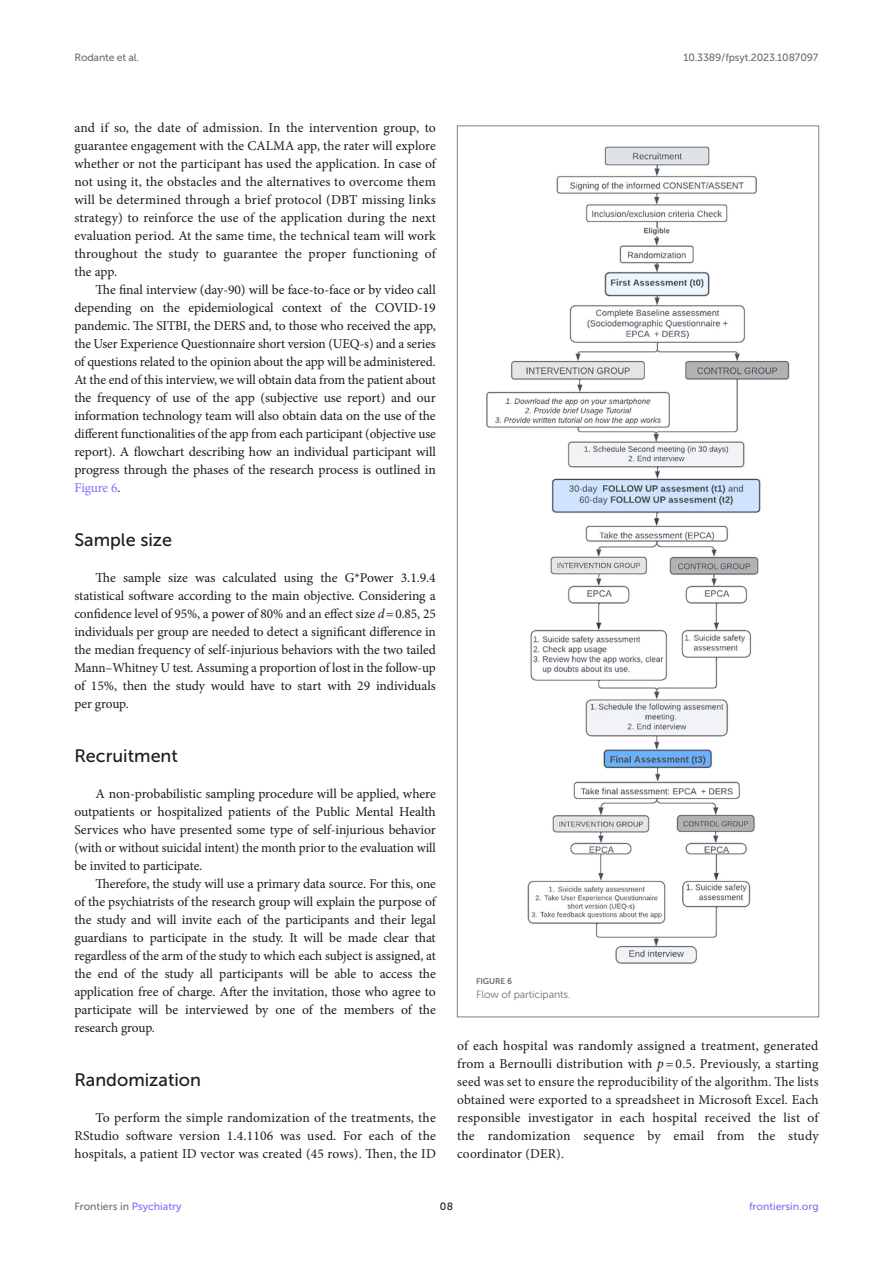
<style>
.page{position:relative;width:893px;height:1263px;background:#fff}
.page>*{position:absolute;margin:0;border:0;box-sizing:border-box;transform-origin:0 0}
.HEAD_2{font:18px "Museo Sans 500";color:#1b1c1b}
.TEXT{font:13.5px/18px "Minion Pro";letter-spacing:-.005em;color:#1b1c1b;text-align:justify}
.TEXT_FLUSH{font:13.5px/18px "Minion Pro";color:#1b1c1b;text-align:justify}
.TEXT-2{font:13.5px "Minion Pro";letter-spacing:-.01em;color:#856df0}
.t1{font:10.5px "Museo Sans 500";letter-spacing:-.015em;color:#706f70}
.FIG_LEG{font:10.5px "Museo Sans 300";letter-spacing:-.01em;color:#706f70}
.t2{font:10.5px "Museo Sans 500";color:#856df0}
.t3{font:10.5px "Museo Sans 500";color:#1b1c1b}
.FIG_HD{font:8.25px "Museo Sans 700";letter-spacing:-.01em;color:#706f70}
.s1{color:#1b1c1b}
.s2{font-style:italic}
.s3{color:#856df0}
</style>
<div class="page">
<img style="left:486px;top:146px;width:304px;height:818px">
<p class="t1" style="left:74px;top:51px;width:66px">Rodante et al.</p>
<p class="t1" style="left:683px;top:51px;width:137px">10.3389/fpsyt.2023.1087097</p>
<p class="TEXT" style="left:74px;top:119px;width:363px">and if so, the date of admission. In the intervention group, to</p>
<p class="TEXT" style="left:74px;top:137px;width:363px">guarantee engagement with the CALMA app, the rater will explore</p>
<p class="TEXT" style="left:74px;top:155px;width:363px">whether or not the participant has used the application. In case of</p>
<p class="TEXT" style="left:74px;top:173px;width:363px">not using it, the obstacles and the alternatives to overcome them</p>
<p class="TEXT" style="left:74px;top:191px;width:363px">will be determined through a brief protocol (DBT missing links</p>
<p class="TEXT" style="left:74px;top:209px;width:363px">strategy) to reinforce the use of the application during the next</p>
<p class="TEXT" style="left:74px;top:227px;width:363px">evaluation period. At the same time, the technical team will work</p>
<p class="TEXT" style="left:74px;top:245px;width:363px">throughout the study to guarantee the proper functioning of</p>
<p class="TEXT" style="left:74px;top:263px;width:44px">the app.</p>
<p class="TEXT" style="left:96px;top:281px;width:342px">The final interview (day-90) will be face-to-face or by video call</p>
<p class="TEXT" style="left:74px;top:299px;width:363px">depending on the epidemiological context of the COVID-19</p>
<p class="TEXT" style="left:74px;top:317px;width:363px">pandemic. The SITBI, the DERS and, to those who received the app,</p>
<p class="TEXT" style="left:74px;top:335px;width:363px">the User Experience Questionnaire short version (UEQ-s) and a series</p>
<p class="TEXT" style="left:74px;top:353px;width:363px">of questions related to the opinion about the app will be administered.</p>
<p class="TEXT" style="left:74px;top:371px;width:363px">At the end of this interview, we will obtain data from the patient about</p>
<p class="TEXT" style="left:74px;top:389px;width:363px">the frequency of use of the app (subjective use report) and our</p>
<p class="TEXT" style="left:74px;top:407px;width:363px">information technology team will also obtain data on the use of the</p>
<p class="TEXT" style="left:74px;top:425px;width:363px">different functionalities of the app from each participant (objective use</p>
<p class="TEXT" style="left:74px;top:443px;width:363px">report). A flowchart describing how an individual participant will</p>
<p class="TEXT" style="left:74px;top:461px;width:363px">progress through the phases of the research process is outlined in</p>
<p class="TEXT-2" style="left:74px;top:479px;width:48px">Figure 6<span class="s1">.</span></p>
<p class="HEAD_2" style="left:74px;top:530px;width:99px">Sample size</p>
<p class="TEXT_FLUSH" style="left:74px;top:569px;width:363px;text-indent:21px">The sample size was calculated using the G*Power 3.1.9.4 statistical software according to the main objective. Considering a confidence level of 95%, a power of 80% and an effect size <span class="s2">d</span>=0.85, 25 individuals per group are needed to detect a significant difference in the median frequency of self-injurious behaviors with the two tailed Mann–Whitney U test. Assuming a proportion of lost in the follow-up of 15%, then the study would have to start with 29 individuals per group.</p>
<p class="HEAD_2" style="left:74px;top:746px;width:105px">Recruitment</p>
<p class="TEXT_FLUSH" style="left:74px;top:785px;width:363px;text-indent:21px">A non-probabilistic sampling procedure will be applied, where outpatients or hospitalized patients of the Public Mental Health Services who have presented some type of self-injurious behavior (with or without suicidal intent) the month prior to the evaluation will be invited to participate.</p>
<p class="TEXT" style="left:74px;top:875px;width:363px;text-indent:21px">Therefore, the study will use a primary data source. For this, one of the psychiatrists of the research group will explain the purpose of the study and will invite each of the participants and their legal guardians to participate in the study. It will be made clear that regardless of the arm of the study to which each subject is assigned, at the end of the study all participants will be able to access the application free of charge. After the invitation, those who agree to participate will be interviewed by one of the members of the research group.</p>
<p class="HEAD_2" style="left:74px;top:1070px;width:128px">Randomization</p>
<p class="TEXT_FLUSH" style="left:74px;top:1109px;width:363px;text-indent:21px">To perform the simple randomization of the treatments, the RStudio software version 1.4.1106 was used. For each of the hospitals, a patient ID vector was created (45 rows). Then, the ID</p>
<p class="FIG_HD" style="left:476px;top:977px;width:37px">FIGURE 6</p>
<p class="FIG_LEG" style="left:476px;top:989px;width:96px">Flow of participants.</p>
<p class="TEXT_FLUSH" style="left:457px;top:1037px;width:363px">of each hospital was randomly assigned a treatment, generated from a Bernoulli distribution with <span class="s2">p</span> = 0.5. Previously, a starting seed was set to ensure the reproducibility of the algorithm. The lists obtained were exported to a spreadsheet in Microsoft Excel. Each responsible investigator in each hospital received the list of the randomization sequence by email from the study coordinator (DER).</p>
<p class="t1" style="left:74px;top:1200px;width:109px">Frontiers in <span class="s3">Psychiatry</span></p>
<p class="t3" style="left:440px;top:1200px;width:15px">08</p>
<p class="t2" style="left:749px;top:1200px;width:71px">frontiersin.org</p>
</div>
